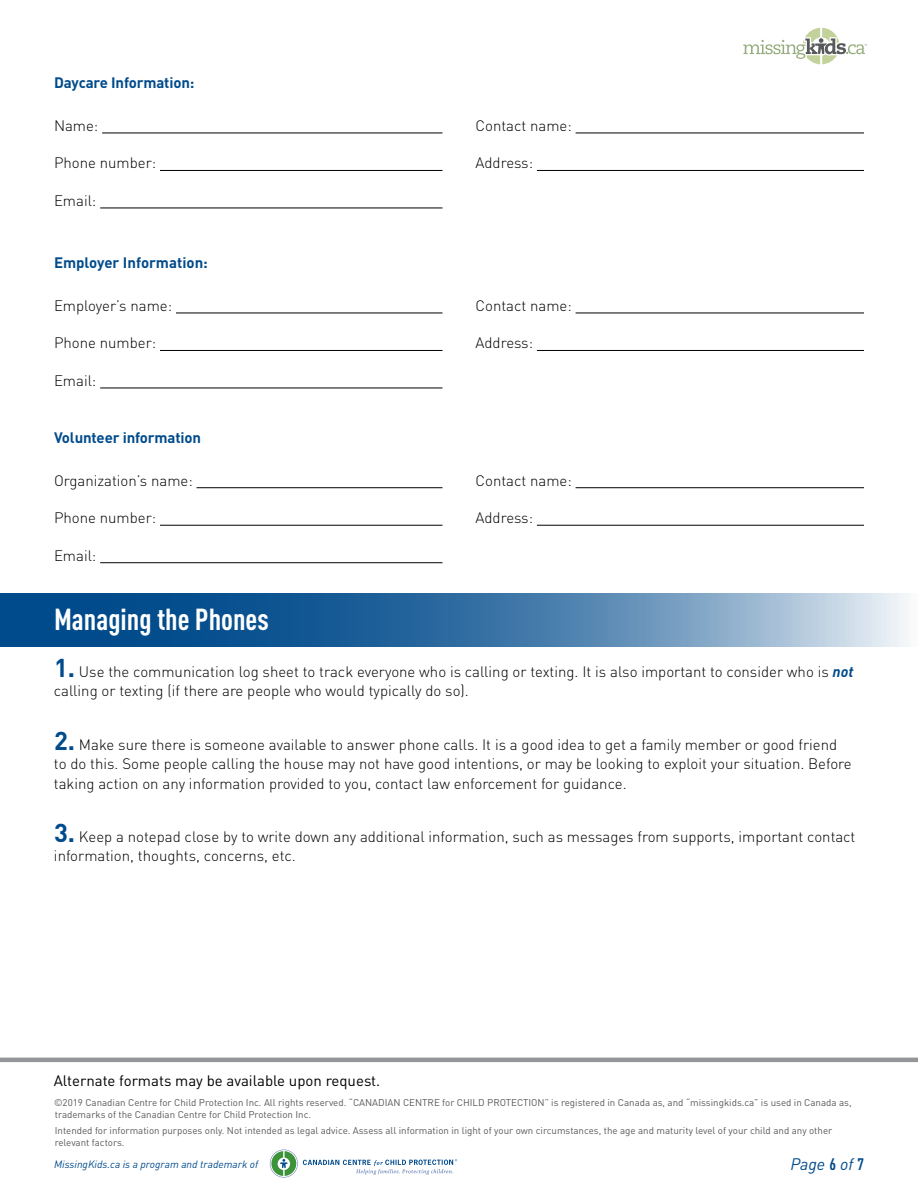
<style>
.page{position:relative;width:918px;height:1188px;background:#fff}
.page>*{position:absolute;margin:0;border:0;box-sizing:border-box;transform-origin:0 0}
.t1{font:700 30px "DIN Cond";color:#fff}
.t2{font:italic 16.5px "DIN";color:#004b8c}
.t3{font:300 15px/19.5px "DIN";color:#000}
.t4{font:700 15px "DIN";letter-spacing:-.01em;color:#004b8c}
.t5{font:15px "DIN";color:#000}
.t6{font:italic 10.5px "DIN";color:#004b8c}
.t7{font:9.75px/12px "DIN";color:#58595b}
.s1{font-weight:700;font-size:25.5px;color:#004b8c}
.s2{font-weight:700;font-style:italic;color:#004b8c}
.s3{font-family:"DIN Cond";font-weight:700;font-style:normal}
</style>
<div class="page">
<hr style="left:0;top:1058px;width:918px;height:4px;background:#939598">
<svg style="left:270px;top:1149px;width:187px;height:29px"></svg>
<svg style="left:0;top:593px;width:908px;height:54px;background:#477cab"></svg>
<hr style="left:102px;top:133px;width:340px;height:1px;background:#000">
<hr style="left:576px;top:133px;width:288px;height:1px;background:#000">
<hr style="left:160px;top:170px;width:282px;height:1px;background:#000">
<hr style="left:537px;top:170px;width:327px;height:1px;background:#000">
<hr style="left:100px;top:208px;width:343px;height:1px;background:#000">
<hr style="left:176px;top:313px;width:266px;height:1px;background:#000">
<hr style="left:576px;top:313px;width:288px;height:1px;background:#000">
<hr style="left:160px;top:350px;width:282px;height:1px;background:#000">
<hr style="left:537px;top:350px;width:327px;height:1px;background:#000">
<hr style="left:100px;top:388px;width:343px;height:1px;background:#000">
<hr style="left:197px;top:487px;width:246px;height:1px;background:#000">
<hr style="left:576px;top:487px;width:288px;height:1px;background:#000">
<hr style="left:160px;top:525px;width:282px;height:1px;background:#000">
<hr style="left:537px;top:525px;width:327px;height:1px;background:#000">
<hr style="left:100px;top:562px;width:343px;height:1px;background:#000">
<svg style="left:743px;top:28px;width:124px;height:36px"></svg>
<p class="t4" style="left:54px;top:73px;width:142px">Daycare Information:</p>
<p class="t3" style="left:54px;top:116px;width:46px">Name:</p>
<p class="t3" style="left:476px;top:116px;width:98px">Contact name:</p>
<p class="t3" style="left:54px;top:153px;width:104px">Phone number:</p>
<p class="t3" style="left:476px;top:153px;width:59px">Address:</p>
<p class="t3" style="left:54px;top:191px;width:44px">Email:</p>
<p class="t4" style="left:54px;top:253px;width:155px">Employer Information:</p>
<p class="t3" style="left:54px;top:296px;width:120px">Employer’s name:</p>
<p class="t3" style="left:476px;top:296px;width:98px">Contact name:</p>
<p class="t3" style="left:54px;top:333px;width:104px">Phone number:</p>
<p class="t3" style="left:476px;top:333px;width:59px">Address:</p>
<p class="t3" style="left:54px;top:371px;width:44px">Email:</p>
<p class="t4" style="left:54px;top:428px;width:149px">Volunteer information</p>
<p class="t3" style="left:54px;top:470px;width:140px">Organization’s name:</p>
<p class="t3" style="left:476px;top:470px;width:98px">Contact name:</p>
<p class="t3" style="left:54px;top:508px;width:104px">Phone number:</p>
<p class="t3" style="left:476px;top:508px;width:59px">Address:</p>
<p class="t3" style="left:54px;top:545px;width:44px">Email:</p>
<h1 class="t1" style="left:54px;top:601px;width:216px">Managing the Phones</h1>
<p class="t3" style="left:54px;top:662px;width:801px"><span class="s1">1.</span> Use the communication log sheet to track everyone who is calling or texting. It is also important to consider who is <span class="s2">not </span>calling or texting (if there are people who would typically do so).</p>
<p class="t3" style="left:54px;top:734px;width:799px"><span class="s1">2.</span> Make sure there is someone available to answer phone calls. It is a good idea to get a family member or good friend to do this. Some people calling the house may not have good intentions, or may be looking to exploit your situation. Before taking action on any information provided to you, contact law enforcement for guidance.</p>
<p class="t3" style="left:54px;top:827px;width:803px"><span class="s1">3.</span> Keep a notepad close by to write down any additional information, such as messages from supports, important contact information, thoughts, concerns, etc.</p>
<p class="t5" style="left:54px;top:1071px;width:328px">Alternate formats may be available upon request.</p>
<p class="t7" style="left:54px;top:1096px;width:799px">©2019 Canadian Centre for Child Protection Inc. All rights reserved. “CANADIAN CENTRE for CHILD PROTECTION” is registered in Canada as, and “missingkids.ca” is used in Canada as, trademarks of the Canadian Centre for Child Protection Inc.</p>
<p class="t7" style="left:55px;top:1125px;width:779px">Intended for information purposes only. Not intended as legal advice. Assess all information in light of your own circumstances, the age and maturity level of your child and any other relevant factors.</p>
<p class="t6" style="left:54px;top:1158px;width:206px">MissingKids.ca is a program and trademark of</p>
<p class="t2" style="left:790px;top:1154px;width:75px">Page <span class="s3">6</span> of <span class="s3">7</span></p>
</div>
